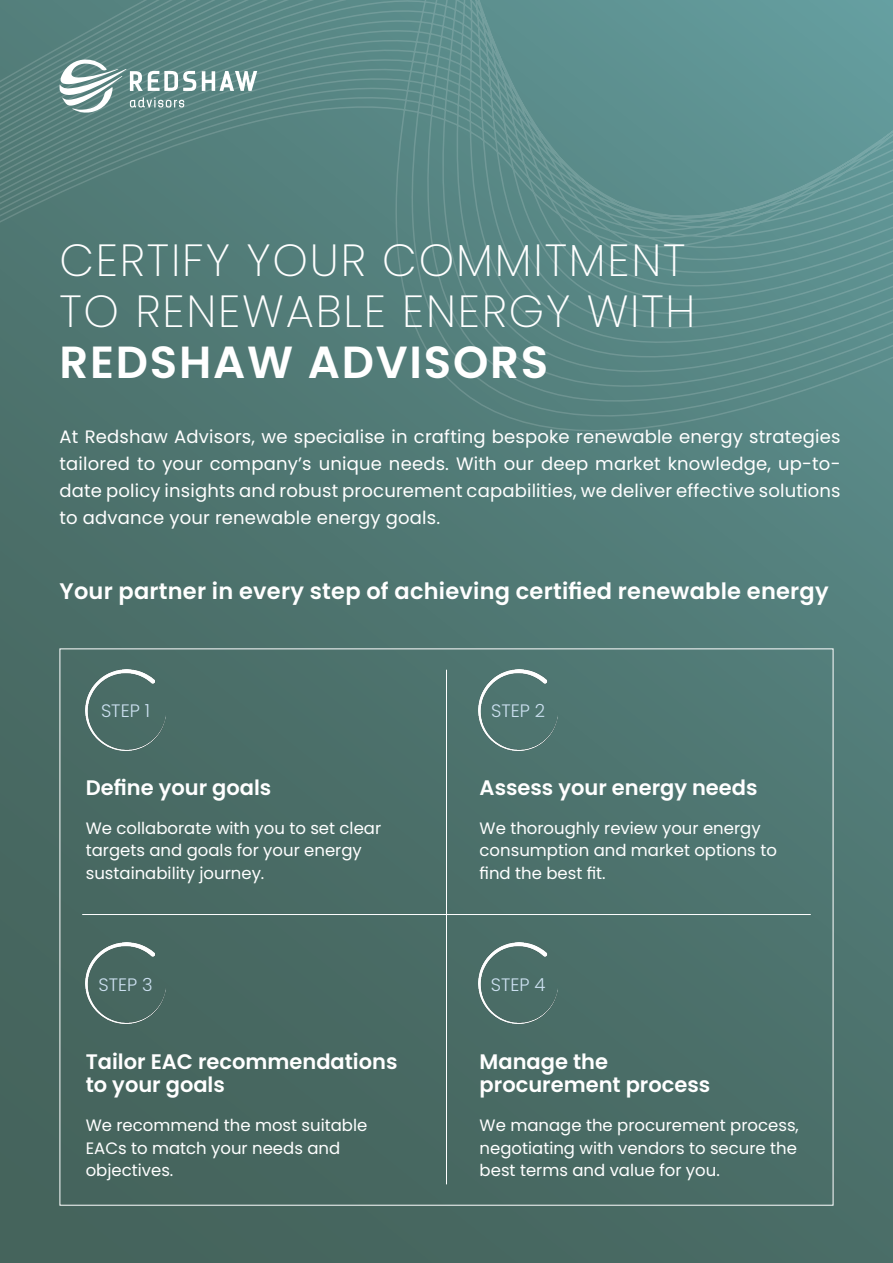
<style>
.page{position:relative;width:893px;height:1263px;background:#fff}
.page>*{position:absolute;margin:0;border:0;box-sizing:border-box;transform-origin:0 0}
.t1{font:200 45px/51px "Poppins";letter-spacing:.04em;color:#fff}
.t2{font:600 22.5px "Poppins";letter-spacing:.01em;color:#fff}
.t3{font:600 21px/22.5px "Poppins";color:#fff}
.t4{font:18px/27px "Poppins";letter-spacing:.01em;color:#fff;text-align:justify}
.t5{font:300 18px "Poppins";color:#cce0f0}
.t6{font:16.5px/22.5px "Poppins";color:#fff}
.s1{font-weight:600}
</style>
<div class="page">
<div style="left:0;top:0;width:893px;height:1263px;background:linear-gradient(to right,#47675f,#507873)"></div>
<svg style="left:0;top:0;width:893px;height:552px"></svg>
<svg style="left:202px;top:71px;width:55px;height:20px"></svg>
<svg style="left:60px;top:60px;width:136px;height:53px"></svg>
<img style="left:86px;top:670px;width:79px;height:81px">
<img style="left:86px;top:943px;width:79px;height:81px">
<img style="left:478px;top:670px;width:80px;height:81px">
<img style="left:478px;top:943px;width:80px;height:81px">
<hr style="left:82px;top:914px;width:729px;height:1px;background:#fff">
<hr style="left:446px;top:670px;width:1px;height:514px;background:#fff">
<p class="t1" style="left:60px;top:235px;width:637px">CERTIFY YOUR COMMITMENT<br>TO RENEWABLE ENERGY WITH<br><span class="s1">REDSHAW ADVISORS</span></p>
<p class="t4" style="left:60px;top:424px;width:783px">At Redshaw Advisors, we specialise in crafting bespoke renewable energy strategies tailored to your company’s unique needs. With our deep market knowledge, up-to&shy;date policy insights and robust procurement capabilities, we deliver effective solutions to advance your renewable energy goals.</p>
<p class="t2" style="left:60px;top:578px;width:771px">Your partner in every step of achieving certified renewable energy</p>
<p class="t5" style="left:101px;top:701px;width:51px">STEP 1</p>
<p class="t5" style="left:491px;top:701px;width:56px">STEP 2</p>
<p class="t3" style="left:86px;top:776px;width:187px">Define your goals</p>
<p class="t3" style="left:480px;top:776px;width:279px">Assess your energy needs</p>
<p class="t6" style="left:86px;top:817px;width:297px">We collaborate with you to set clear targets and goals for your energy sustainability journey.</p>
<p class="t6" style="left:480px;top:817px;width:299px">We thoroughly review your energy consumption and market options to find the best fit.</p>
<p class="t5" style="left:98px;top:974px;width:56px">STEP 3</p>
<p class="t5" style="left:491px;top:974px;width:56px">STEP 4</p>
<p class="t3" style="left:86px;top:1050px;width:313px">Tailor EAC recommendations to your goals</p>
<p class="t3" style="left:480px;top:1050px;width:232px">Manage the procurement process</p>
<p class="t6" style="left:86px;top:1114px;width:283px">We recommend the most suitable<br>EACs to match your needs and objectives.</p>
<p class="t6" style="left:480px;top:1114px;width:321px;text-align:justify">We manage the procurement process, negotiating with vendors to secure the best terms and value for you.</p>
</div>
